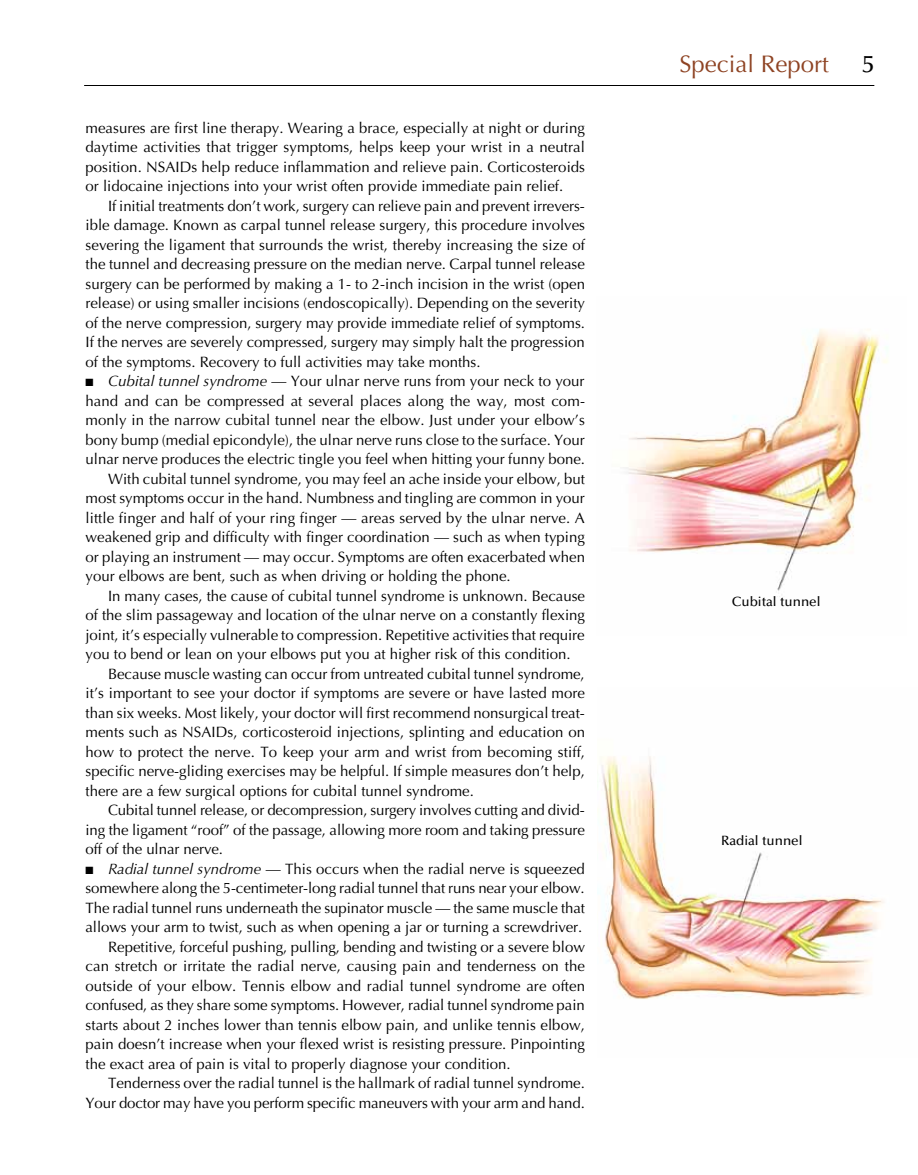
<style>
.page{position:relative;width:918px;height:1175px;background:#fff}
.page>*{position:absolute;margin:0;border:0;box-sizing:border-box;transform-origin:0 0}
.t1{font:24px "Optima LT Std";color:#8e4323}
.t2{font:500 24px "Optima LT Std";color:#000}
.t3{font:15px/19.5px "Optima LT Std";color:#000;text-align:justify}
.t4{font:500 13.5px "Optima LT Std";color:#000}
.s1{font-style:italic}
</style>
<div class="page">
<hr style="left:84px;top:85px;width:790px;height:1px;background:#000">
<img style="left:600px;top:756px;width:284px;height:244px">
<img style="left:623px;top:329px;width:265px;height:268px">
<p class="t3" style="left:86px;top:118px;width:501px">measures are first line therapy. Wearing a brace, especially at night or during daytime activities that trigger symptoms, helps keep your wrist in a neutral position. NSAIDs help reduce inflammation and relieve pain. Corticosteroids or lidocaine injections into your wrist often provide immediate pain relief.</p>
<p class="t3" style="left:86px;top:196px;width:501px;text-indent:22px">If initial treatments don’t work, surgery can relieve pain and prevent irrevers&shy;ible damage. Known as carpal tunnel release surgery, this procedure involves severing the ligament that surrounds the wrist, thereby increasing the size of the tunnel and decreasing pressure on the median nerve. Carpal tunnel release surgery can be performed by making a 1- to 2-inch incision in the wrist (open release) or using smaller incisions (endoscopically). Depending on the severity of the nerve compression, surgery may provide immediate relief of symptoms.<br>If the nerves are severely compressed, surgery may simply halt the progression of the symptoms. Recovery to full activities may take months.</p>
<p class="t3" style="left:86px;top:371px;width:501px">■ <span class="s1">Cubital tunnel syndrome</span> — Your ulnar nerve runs from your neck to your</p>
<p class="t3" style="left:86px;top:391px;width:501px">hand and can be compressed at several places along the way, most com-</p>
<p class="t3" style="left:86px;top:410px;width:501px">monly in the narrow cubital tunnel near the elbow. Just under your elbow’s</p>
<p class="t3" style="left:86px;top:430px;width:501px">bony bump (medial epicondyle), the ulnar nerve runs close to the surface. Your</p>
<p class="t3" style="left:86px;top:449px;width:501px">ulnar nerve produces the electric tingle you feel when hitting your funny bone.</p>
<p class="t3" style="left:108px;top:469px;width:479px">With cubital tunnel syndrome, you may feel an ache inside your elbow, but</p>
<p class="t3" style="left:86px;top:488px;width:501px">most symptoms occur in the hand. Numbness and tingling are common in your</p>
<p class="t3" style="left:86px;top:508px;width:501px">little finger and half of your ring finger — areas served by the ulnar nerve. A</p>
<p class="t3" style="left:86px;top:527px;width:501px">weakened grip and difficulty with finger coordination — such as when typing</p>
<p class="t3" style="left:86px;top:547px;width:501px">or playing an instrument — may occur. Symptoms are often exacerbated when</p>
<p class="t3" style="left:86px;top:566px;width:427px">your elbows are bent, such as when driving or holding the phone.</p>
<p class="t3" style="left:108px;top:586px;width:479px">In many cases, the cause of cubital tunnel syndrome is unknown. Because</p>
<p class="t3" style="left:86px;top:605px;width:501px">of the slim passageway and location of the ulnar nerve on a constantly flexing</p>
<p class="t3" style="left:86px;top:625px;width:501px">joint, it’s especially vulnerable to compression. Repetitive activities that require</p>
<p class="t3" style="left:86px;top:644px;width:487px">you to bend or lean on your elbows put you at higher risk of this condition.</p>
<p class="t3" style="left:108px;top:664px;width:478px">Because muscle wasting can occur from untreated cubital tunnel syndrome,</p>
<p class="t3" style="left:86px;top:683px;width:501px">it’s important to see your doctor if symptoms are severe or have lasted more</p>
<p class="t3" style="left:86px;top:703px;width:501px">than six weeks. Most likely, your doctor will first recommend nonsurgical treat-</p>
<p class="t3" style="left:86px;top:722px;width:501px">ments such as NSAIDs, corticosteroid injections, splinting and education on</p>
<p class="t3" style="left:86px;top:742px;width:501px">how to protect the nerve. To keep your arm and wrist from becoming stiff,</p>
<p class="t3" style="left:86px;top:761px;width:501px">specific nerve-gliding exercises may be helpful. If simple measures don’t help,</p>
<p class="t3" style="left:86px;top:781px;width:390px">there are a few surgical options for cubital tunnel syndrome.</p>
<p class="t3" style="left:108px;top:800px;width:478px">Cubital tunnel release, or decompression, surgery involves cutting and divid-</p>
<p class="t3" style="left:86px;top:820px;width:501px">ing the ligament “roof” of the passage, allowing more room and taking pressure</p>
<p class="t3" style="left:86px;top:839px;width:139px">off of the ulnar nerve.</p>
<p class="t3" style="left:86px;top:859px;width:501px">■ <span class="s1">Radial tunnel syndrome</span> — This occurs when the radial nerve is squeezed</p>
<p class="t3" style="left:86px;top:878px;width:501px">somewhere along the 5-centimeter-long radial tunnel that runs near your elbow.</p>
<p class="t3" style="left:86px;top:898px;width:501px">The radial tunnel runs underneath the supinator muscle — the same muscle that</p>
<p class="t3" style="left:86px;top:917px;width:498px">allows your arm to twist, such as when opening a jar or turning a screwdriver.</p>
<p class="t3" style="left:108px;top:937px;width:479px">Repetitive, forceful pushing, pulling, bending and twisting or a severe blow</p>
<p class="t3" style="left:86px;top:956px;width:501px">can stretch or irritate the radial nerve, causing pain and tenderness on the</p>
<p class="t3" style="left:86px;top:976px;width:501px">outside of your elbow. Tennis elbow and radial tunnel syndrome are often</p>
<p class="t3" style="left:86px;top:995px;width:501px">confused, as they share some symptoms. However, radial tunnel syndrome pain</p>
<p class="t3" style="left:86px;top:1015px;width:501px">starts about 2 inches lower than tennis elbow pain, and unlike tennis elbow,</p>
<p class="t3" style="left:86px;top:1034px;width:501px">pain doesn’t increase when your flexed wrist is resisting pressure. Pinpointing</p>
<p class="t3" style="left:86px;top:1054px;width:427px">the exact area of pain is vital to properly diagnose your condition.</p>
<p class="t3" style="left:108px;top:1073px;width:478px">Tenderness over the radial tunnel is the hallmark of radial tunnel syndrome.</p>
<p class="t3" style="left:86px;top:1093px;width:501px">Your doctor may have you perform specific maneuvers with your arm and hand.</p>
<h1 class="t1" style="left:680px;top:50px;width:151px">Special Report</h1>
<h1 class="t2" style="left:862px;top:50px;width:13px">5</h1>
<p class="t4" style="left:732px;top:593px;width:90px">Cubital tunnel</p>
<p class="t4" style="left:721px;top:833px;width:83px">Radial tunnel</p>
</div>
